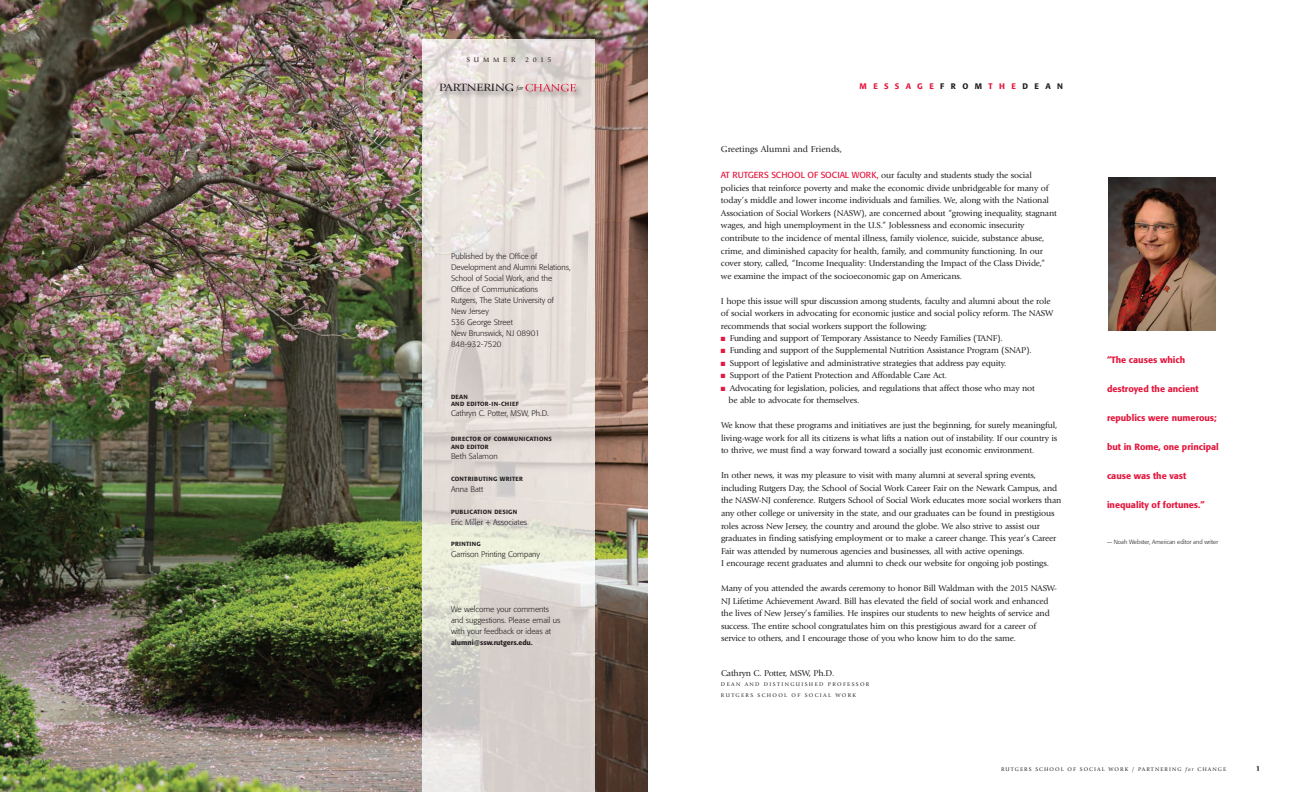
<style>
.page{position:relative;width:1296px;height:792px;background:#fff}
.page>*{position:absolute;margin:0;border:0;box-sizing:border-box;transform-origin:0 0}
.t1{font:10.9px "Giovanni";letter-spacing:-.015em;color:#231f20;scale:1.15 1}
.t2{font:500 9px "Formata BQ";color:#e4183e}
.t3{font:9px "Giovanni";color:#231f20}
.t4{font:8.8px/12.5px "Giovanni";letter-spacing:-.015em;color:#231f20}
.t5{font:300 8px/10.9px "Formata";color:#231f20}
.t6{font:500 8px "Formata BQ";letter-spacing:.8em;color:#e4183e}
.t7{font:500 7px "Formata";color:#231f20}
.t8{font:7px "Giovanni";letter-spacing:.55em;color:#231f20}
.t9{font:500 7px "Formata BQ";color:#231f20}
.t10{font:6.3px "Giovanni Itl";color:#231f20}
.t11{font:500 6px/7.5px "Formata";letter-spacing:.05em;color:#231f20}
.t12{font:300 6px "Formata BQ";color:#231f20}
.t13{font:500 6px "Formata";letter-spacing:.07em;color:#231f20}
.t14{font:5.5px/11px "Giovanni";letter-spacing:.25em;color:#231f20}
.t15{font:5.5px "Giovanni";letter-spacing:.2em;color:#231f20}
.s1{color:#e4183e}
.s2{color:#231f20}
.s3{font-family:"Formata";color:#e4183e}
.s4{font-family:"Giovanni Itl"}
</style>
<div class="page">
<img style="left:1108px;top:178px;width:108px;height:153px">
<img style="left:0;top:0;width:648px;height:792px">
<img style="left:422px;top:39px;width:173px;height:753px">
<img style="left:210px;top:81px;width:438px;height:48px">
<img style="left:512px;top:81px;width:80px;height:44px">
<img style="left:525px;top:84px;width:51px;height:7px">
<p class="t8" style="left:466px;top:57px;width:50px">SUMMER</p>
<p class="t8" style="left:525px;top:57px;width:28px">2015</p>
<p class="t10" style="left:517px;top:85px;width:8px">for</p>
<p class="t1" style="left:439px;top:83px;width:121px">PARTNERING <span class="s1">CHANGE</span></p>
<p class="t5" style="left:451px;top:251px;width:121px">Published by the Office of<br>Development and Alumni Relations,<br>School of Social Work, and the<br>Office of Communications<br>Rutgers, The State University of<br>New Jersey<br>536 George Street<br>New Brunswick, NJ 08901<br>848-932-7520</p>
<p class="t11" style="left:451px;top:393px;width:69px">DEAN<br>AND EDITOR-IN-CHIEF</p>
<p class="t5" style="left:451px;top:408px;width:99px">Cathryn C. Potter, MSW, Ph.D.</p>
<p class="t11" style="left:451px;top:436px;width:102px">DIRECTOR OF COMMUNICATIONS<br>AND EDITOR</p>
<p class="t5" style="left:451px;top:451px;width:48px">Beth Salamon</p>
<p class="t11" style="left:451px;top:476px;width:74px">CONTRIBUTING WRITER</p>
<p class="t5" style="left:451px;top:484px;width:34px">Anna Batt</p>
<p class="t11" style="left:451px;top:508px;width:68px">PUBLICATION DESIGN</p>
<p class="t5" style="left:451px;top:517px;width:78px">Eric Miller + Associates</p>
<p class="t13" style="left:451px;top:542px;width:31px">PRINTING</p>
<p class="t5" style="left:451px;top:549px;width:91px">Garrison Printing Company</p>
<p class="t5" style="left:451px;top:604px;width:111px">We welcome your comments and suggestions. Please email us with your feedback or ideas at</p>
<p class="t7" style="left:451px;top:639px;width:83px">alumni@ssw.rutgers.edu.</p>
<p class="t6" style="left:860px;top:83px;width:205px">MESSAGE<span class="s2">FROM</span>THE<span class="s2">DEAN</span></p>
<p class="t3" style="left:721px;top:145px;width:123px">Greetings Alumni and Friends,</p>
<p class="t4" style="left:721px;top:170px;width:337px"><span class="s3">AT RUTGERS SCHOOL OF SOCIAL WORK,</span> our faculty and students study the social policies that reinforce poverty and make the economic divide unbridgeable for many of today’s middle and lower income individuals and families. We, along with the National Association of Social Workers (NASW), are concerned about “growing inequality, stagnant wages, and high unemployment in the U.S.” Joblessness and economic insecurity contribute to the incidence of mental illness, family violence, suicide, substance abuse, crime, and diminished capacity for health, family, and community functioning. In our cover story, called, “Income Inequality: Understanding the Impact of the Class Divide,” we examine the impact of the socioeconomic gap on Americans.</p>
<p class="t4" style="left:721px;top:295px;width:334px">I hope this issue will spur discussion among students, faculty and alumni about the role of social workers in advocating for economic justice and social policy reform. The NASW recommends that social workers support the following:</p>
<p class="t4" style="left:721px;top:333px;width:283px"><span class="s1">■</span> Funding and support of Temporary Assistance to Needy Families (TANF).</p>
<p class="t4" style="left:721px;top:345px;width:312px"><span class="s1">■</span> Funding and support of the Supplemental Nutrition Assistance Program (SNAP).</p>
<p class="t4" style="left:721px;top:358px;width:287px"><span class="s1">■</span> Support of legislative and administrative strategies that address pay equity.</p>
<p class="t4" style="left:721px;top:370px;width:228px"><span class="s1">■</span> Support of the Patient Protection and Affordable Care Act.</p>
<p class="t4" style="left:729px;top:383px;width:308px;text-indent:-8px"><span class="s1">■</span> Advocating for legislation, policies, and regulations that affect those who may not be able to advocate for themselves.</p>
<p class="t4" style="left:721px;top:420px;width:338px;text-align:justify">We know that these programs and initiatives are just the beginning, for surely meaningful, living-wage work for all its citizens is what lifts a nation out of instability. If our country is to thrive, we must find a way forward toward a socially just economic environment.</p>
<p class="t4" style="left:721px;top:470px;width:342px">In other news, it was my pleasure to visit with many alumni at several spring events, including Rutgers Day, the School of Social Work Career Fair on the Newark Campus, and the NASW-NJ conference. Rutgers School of Social Work educates more social workers than any other college or university in the state, and our graduates can be found in prestigious roles across New Jersey, the country and around the globe. We also strive to assist our graduates in finding satisfying employment or to make a career change. This year’s Career Fair was attended by numerous agencies and businesses, all with active openings.<br>I encourage recent graduates and alumni to check our website for ongoing job postings.</p>
<p class="t4" style="left:721px;top:583px;width:338px">Many of you attended the awards ceremony to honor Bill Waldman with the 2015 NASW-NJ Lifetime Achievement Award. Bill has elevated the field of social work and enhanced the lives of New Jersey’s families. He inspires our students to new heights of service and success. The entire school congratulates him on this prestigious award for a career of service to others, and I encourage those of you who know him to do the same.</p>
<p class="t4" style="left:721px;top:667px;width:115px">Cathryn C. Potter, MSW, Ph.D.</p>
<p class="t14" style="left:721px;top:680px;width:150px">DEAN AND DISTINGUISHED PROFESSOR<br>RUTGERS SCHOOL OF SOCIAL WORK</p>
<p class="t2" style="left:1107px;top:356px;width:80px">“The causes which</p>
<p class="t2" style="left:1107px;top:385px;width:93px">destroyed the ancient</p>
<p class="t2" style="left:1107px;top:414px;width:111px">republics were numerous;</p>
<p class="t2" style="left:1107px;top:443px;width:113px">but in Rome, one principal</p>
<p class="t2" style="left:1107px;top:472px;width:81px">cause was the vast</p>
<p class="t2" style="left:1107px;top:501px;width:99px">inequality of fortunes.”</p>
<p class="t12" style="left:1107px;top:539px;width:113px">— Noah Webster, American editor and writer</p>
<p class="t15" style="left:1001px;top:767px;width:227px">RUTGERS SCHOOL OF SOCIAL WORK / PARTNERING <span class="s4">for</span> CHANGE</p>
<p class="t9" style="left:1256px;top:766px;width:6px">1</p>
</div>
